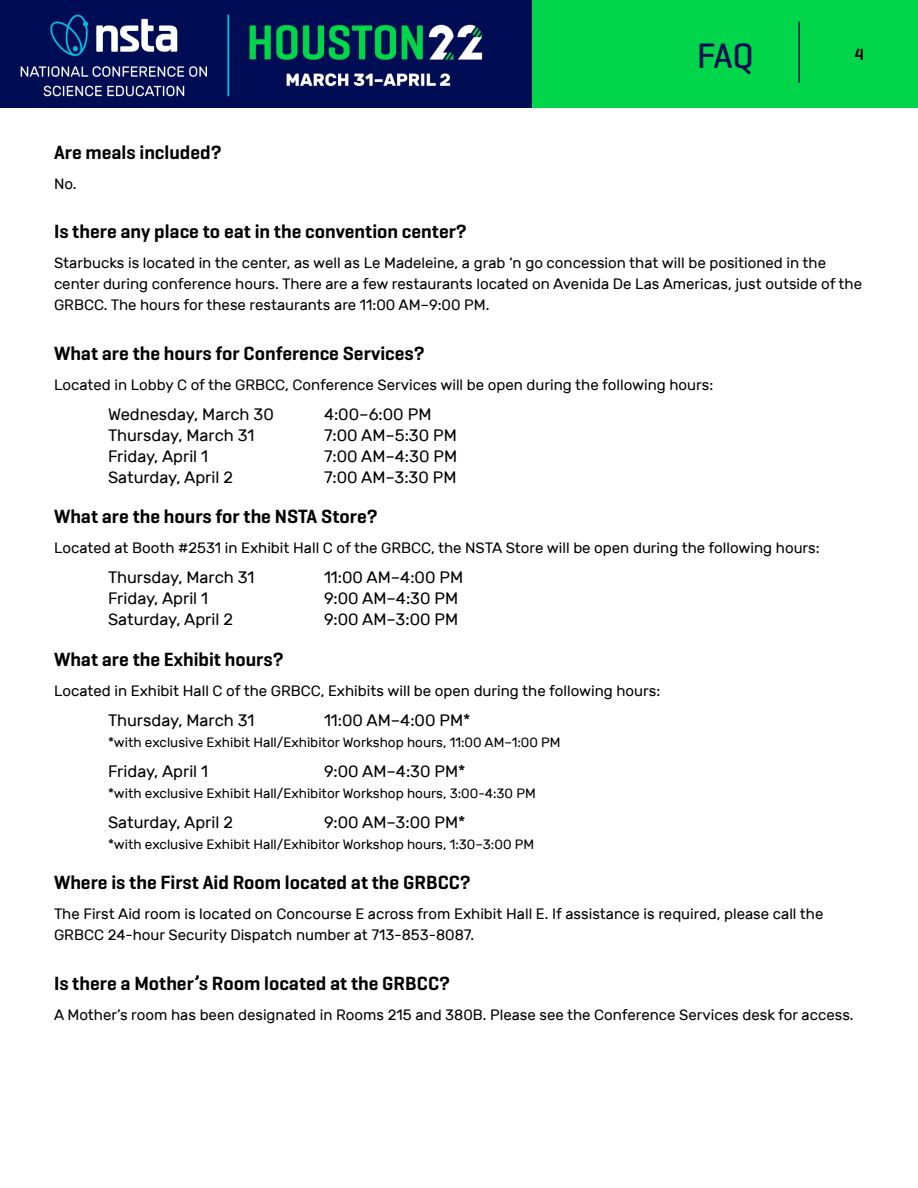
<style>
.page{position:relative;width:918px;height:1188px;background:#fff}
.page>*{position:absolute;margin:0;border:0;box-sizing:border-box;transform-origin:0 0}
.t1{font:500 36px "Geogrotesque";color:#000c54}
.t2{font:600 19.5px "Geogrotesque";color:#000}
.t3{font:16.5px "Rubik";color:#000}
.t4{font:600 16.5px "Geogrotesque";color:#000}
.t5{font:15px/21px "Rubik";color:#000}
.t6{font:13.5px "Rubik";color:#000}
</style>
<div class="page">
<img style="left:0;top:0;width:533px;height:108px">
<div style="left:533px;top:0;width:385px;height:108px;background:#01d64a"></div>
<hr style="left:798px;top:22px;width:2px;height:61px;background:#000c54">
<h1 class="t1" style="left:697px;top:33px;width:59px">FAQ</h1>
<p class="t4" style="left:855px;top:44px;width:11px">4</p>
<h2 class="t2" style="left:54px;top:140px;width:169px">Are meals included?</h2>
<p class="t5" style="left:54px;top:173px;width:24px">No.</p>
<h2 class="t2" style="left:54px;top:219px;width:414px">Is there any place to eat in the convention center?</h2>
<p class="t5" style="left:54px;top:253px;width:810px">Starbucks is located in the center, as well as Le Madeleine, a grab ‘n go concession that will be positioned in the center during conference hours. There are a few restaurants located on Avenida De Las Americas, just outside of the<br>GRBCC. The hours for these restaurants are 11:00 AM–9:00 PM.</p>
<h2 class="t2" style="left:54px;top:341px;width:372px">What are the hours for Conference Services?</h2>
<p class="t5" style="left:54px;top:374px;width:661px">Located in Lobby C of the GRBCC, Conference Services will be open during the following hours:</p>
<p class="t3" style="left:108px;top:405px;width:167px">Wednesday, March 30</p>
<p class="t3" style="left:324px;top:405px;width:109px">4:00–6:00 PM</p>
<p class="t3" style="left:108px;top:426px;width:148px">Thursday, March 31</p>
<p class="t3" style="left:324px;top:426px;width:134px">7:00 AM–5:30 PM</p>
<p class="t3" style="left:108px;top:447px;width:102px">Friday, April 1</p>
<p class="t3" style="left:324px;top:447px;width:135px">7:00 AM–4:30 PM</p>
<p class="t3" style="left:108px;top:468px;width:127px">Saturday, April 2</p>
<p class="t3" style="left:324px;top:468px;width:134px">7:00 AM–3:30 PM</p>
<h2 class="t2" style="left:54px;top:504px;width:325px">What are the hours for the NSTA Store?</h2>
<p class="t5" style="left:54px;top:538px;width:767px">Located at Booth #2531 in Exhibit Hall C of the GRBCC, the NSTA Store will be open during the following hours:</p>
<p class="t3" style="left:108px;top:568px;width:148px">Thursday, March 31</p>
<p class="t3" style="left:324px;top:568px;width:141px">11:00 AM–4:00 PM</p>
<p class="t3" style="left:108px;top:589px;width:102px">Friday, April 1</p>
<p class="t3" style="left:324px;top:589px;width:136px">9:00 AM–4:30 PM</p>
<p class="t3" style="left:108px;top:610px;width:127px">Saturday, April 2</p>
<p class="t3" style="left:324px;top:610px;width:136px">9:00 AM–3:00 PM</p>
<h2 class="t2" style="left:54px;top:647px;width:231px">What are the Exhibit hours?</h2>
<p class="t5" style="left:54px;top:680px;width:608px">Located in Exhibit Hall C of the GRBCC, Exhibits will be open during the following hours:</p>
<p class="t3" style="left:108px;top:711px;width:148px">Thursday, March 31</p>
<p class="t3" style="left:324px;top:711px;width:148px">11:00 AM–4:00 PM*</p>
<p class="t6" style="left:108px;top:734px;width:454px">*with exclusive Exhibit Hall/Exhibitor Workshop hours, 11:00 AM–1:00 PM</p>
<p class="t3" style="left:108px;top:762px;width:102px">Friday, April 1</p>
<p class="t3" style="left:324px;top:762px;width:143px">9:00 AM–4:30 PM*</p>
<p class="t6" style="left:108px;top:785px;width:429px">*with exclusive Exhibit Hall/Exhibitor Workshop hours, 3:00-4:30 PM</p>
<p class="t3" style="left:108px;top:813px;width:127px">Saturday, April 2</p>
<p class="t3" style="left:324px;top:813px;width:143px">9:00 AM–3:00 PM*</p>
<p class="t6" style="left:108px;top:836px;width:428px">*with exclusive Exhibit Hall/Exhibitor Workshop hours, 1:30–3:00 PM</p>
<h2 class="t2" style="left:54px;top:870px;width:418px">Where is the First Aid Room located at the GRBCC?</h2>
<p class="t5" style="left:54px;top:904px;width:771px">The First Aid room is located on Concourse E across from Exhibit Hall E. If assistance is required, please call the<br>GRBCC 24-hour Security Dispatch number at 713-853-8087.</p>
<h2 class="t2" style="left:54px;top:971px;width:398px">Is there a Mother’s Room located at the GRBCC?</h2>
<p class="t5" style="left:54px;top:1004px;width:801px">A Mother’s room has been designated in Rooms 215 and 380B. Please see the Conference Services desk for access.</p>
</div>
